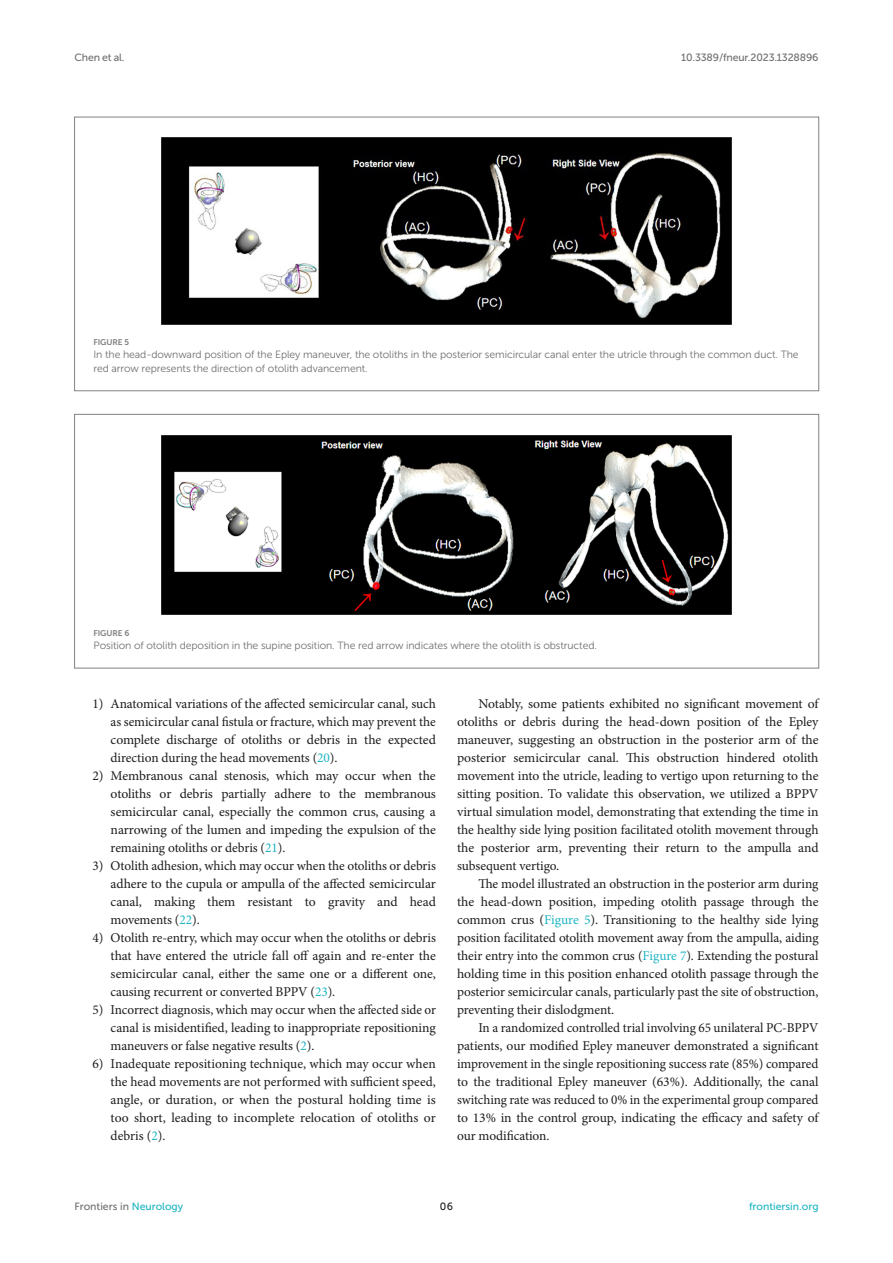
<style>
.page{position:relative;width:893px;height:1263px;background:#fff}
.page>*{position:absolute;margin:0;border:0;box-sizing:border-box;transform-origin:0 0}
.TEXT{font:13.5px/18px "Minion Pro";letter-spacing:-.005em;color:#1b1c1b;text-align:justify}
.NL_MID{font:13.5px/18px "Minion Pro";letter-spacing:-.01em;color:#1b1c1b;text-align:justify}
.NL_BLW{font:13.5px/18px "Minion Pro";color:#1b1c1b;text-align:justify}
.NL_ABV{font:13.5px/18px "Minion Pro";letter-spacing:-.005em;color:#1b1c1b;text-align:justify}
.FIG_LEG{font:10.5px/13.5px "Museo Sans 300";letter-spacing:-.01em;color:#706f70}
.t1{font:10.5px "Museo Sans 500";letter-spacing:-.015em;color:#706f70}
.t2{font:10.5px "Museo Sans 500";color:#1db5c3}
.t3{font:10.5px "Museo Sans 500";color:#1b1c1b}
.FIG_HD{font:8.25px "Museo Sans 700";letter-spacing:-.01em;color:#7e7f7f}
.s1{color:#1db5c3}
</style>
<div class="page">
<img style="left:161px;top:137px;width:571px;height:188px">
<img style="left:161px;top:435px;width:571px;height:180px">
<div style="left:74px;top:414px;width:745px;height:254px;border:1px solid #808285"></div>
<p class="t1" style="left:74px;top:51px;width:52px">Chen et al.</p>
<p class="t1" style="left:681px;top:51px;width:139px">10.3389/fneur.2023.1328896</p>
<p class="FIG_HD" style="left:94px;top:337px;width:37px">FIGURE 5</p>
<p class="FIG_LEG" style="left:94px;top:348px;width:707px">In the head-downward position of the Epley maneuver, the otoliths in the posterior semicircular canal enter the utricle through the common duct. The red arrow represents the direction of otolith advancement.</p>
<p class="FIG_HD" style="left:94px;top:628px;width:37px">FIGURE 6</p>
<p class="FIG_LEG" style="left:94px;top:639px;width:505px">Position of otolith deposition in the supine position. The red arrow indicates where the otolith is obstructed.</p>
<p class="NL_ABV" style="left:111px;top:695px;width:327px;text-indent:-18px">1) Anatomical variations of the affected semicircular canal, such as semicircular canal fistula or fracture, which may prevent the complete discharge of otoliths or debris in the expected direction during the head movements (<span class="s1">20</span>).</p>
<p class="NL_MID" style="left:111px;top:767px;width:327px;text-indent:-18px">2) Membranous canal stenosis, which may occur when the otoliths or debris partially adhere to the membranous semicircular canal, especially the common crus, causing a narrowing of the lumen and impeding the expulsion of the remaining otoliths or debris (<span class="s1">21</span>).</p>
<p class="NL_MID" style="left:111px;top:857px;width:327px;text-indent:-18px">3) Otolith adhesion, which may occur when the otoliths or debris adhere to the cupula or ampulla of the affected semicircular canal, making them resistant to gravity and head movements (<span class="s1">22</span>).</p>
<p class="NL_MID" style="left:111px;top:929px;width:327px;text-indent:-18px">4) Otolith re-entry, which may occur when the otoliths or debris that have entered the utricle fall off again and re-enter the semicircular canal, either the same one or a different one, causing recurrent or converted BPPV (<span class="s1">23</span>).</p>
<p class="NL_MID" style="left:111px;top:1001px;width:327px;text-indent:-18px">5) Incorrect diagnosis, which may occur when the affected side or canal is misidentified, leading to inappropriate repositioning maneuvers or false negative results (<span class="s1">2</span>).</p>
<p class="NL_BLW" style="left:111px;top:1055px;width:327px;text-indent:-18px">6) Inadequate repositioning technique, which may occur when the head movements are not performed with sufficient speed, angle, or duration, or when the postural holding time is too short, leading to incomplete relocation of otoliths or debris (<span class="s1">2</span>).</p>
<p class="TEXT" style="left:457px;top:695px;width:363px;text-indent:21px">Notably, some patients exhibited no significant movement of otoliths or debris during the head-down position of the Epley maneuver, suggesting an obstruction in the posterior arm of the posterior semicircular canal. This obstruction hindered otolith movement into the utricle, leading to vertigo upon returning to the sitting position. To validate this observation, we utilized a BPPV virtual simulation model, demonstrating that extending the time in the healthy side lying position facilitated otolith movement through the posterior arm, preventing their return to the ampulla and subsequent vertigo.</p>
<p class="TEXT" style="left:457px;top:875px;width:363px;text-indent:21px">The model illustrated an obstruction in the posterior arm during the head-down position, impeding otolith passage through the common crus (<span class="s1">Figure 5</span>). Transitioning to the healthy side lying position facilitated otolith movement away from the ampulla, aiding their entry into the common crus (<span class="s1">Figure 7</span>). Extending the postural holding time in this position enhanced otolith passage through the posterior semicircular canals, particularly past the site of obstruction, preventing their dislodgment.</p>
<p class="TEXT" style="left:457px;top:1019px;width:363px;text-indent:21px">In a randomized controlled trial involving 65 unilateral PC-BPPV patients, our modified Epley maneuver demonstrated a significant improvement in the single repositioning success rate (85%) compared to the traditional Epley maneuver (63%). Additionally, the canal switching rate was reduced to 0% in the experimental group compared to 13% in the control group, indicating the efficacy and safety of our modification.</p>
<p class="t1" style="left:74px;top:1200px;width:110px">Frontiers in <span class="s1">Neurology</span></p>
<p class="t3" style="left:440px;top:1200px;width:15px">06</p>
<p class="t2" style="left:749px;top:1200px;width:71px">frontiersin.org</p>
</div>
